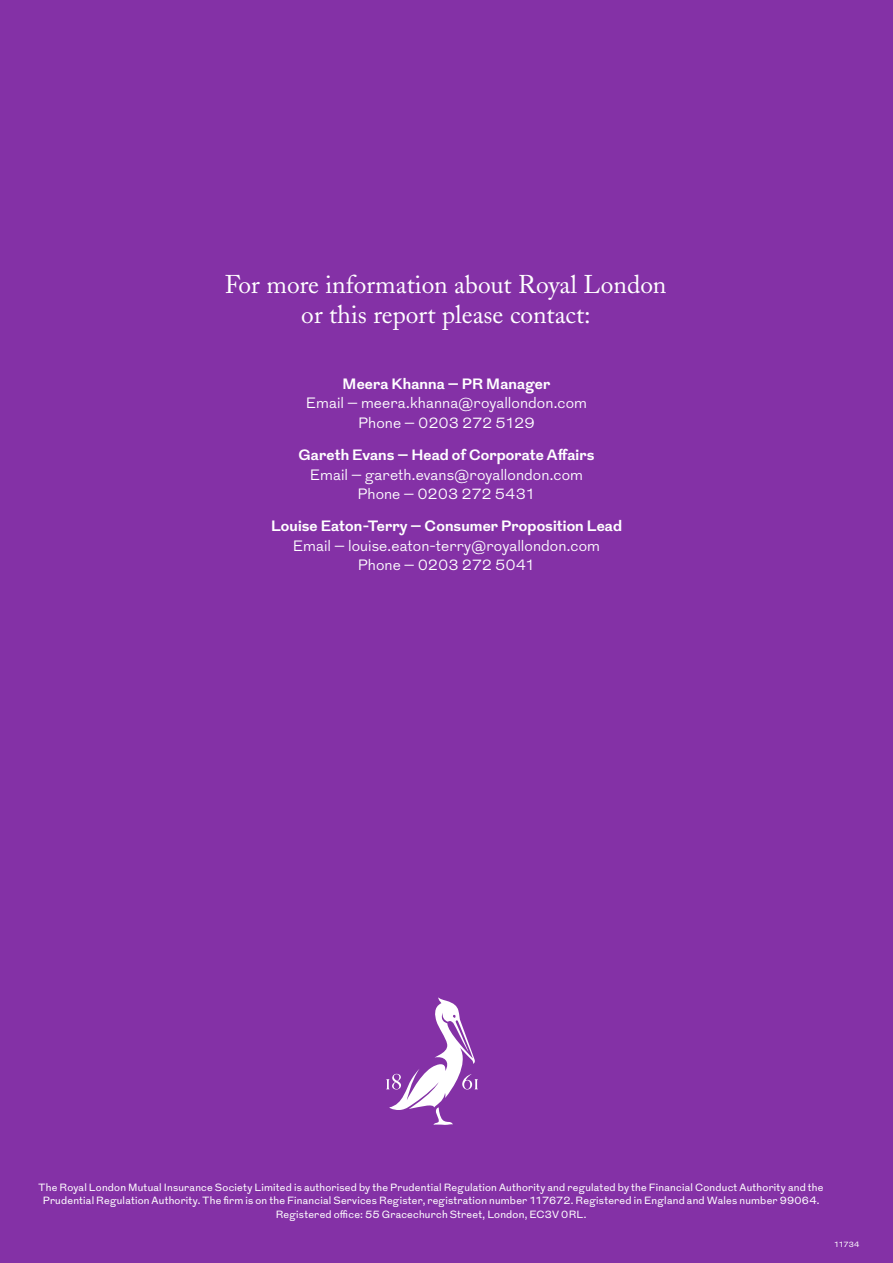
<style>
.page{position:relative;width:893px;height:1263px;background:#8431a6}
.page>*{position:absolute;margin:0;border:0;box-sizing:border-box;transform-origin:0 0}
.t1{font:25.5px/30.6px "Adobe Caslon";color:#fff;text-align:center}
.t2{font:300 15px/19.5px "Grot";letter-spacing:.005em;color:#fff;text-align:center}
.t3{font:700 15px "Grot";letter-spacing:.01em;color:#fff}
.t4{font:10.5px/13.5px "Grot";letter-spacing:.02em;color:#fff;text-align:center}
.t5{font:7.65px "Grot";letter-spacing:-.025em;color:#fff}
</style>
<div class="page">
<svg style="left:386px;top:997px;width:92px;height:128px"></svg>
<h1 class="t1" style="left:225px;top:269px;width:443px">For more information about Royal London or this report please contact:</h1>
<h2 class="t3" style="left:343px;top:373px;width:209px">Meera Khanna – PR Manager</h2>
<h2 class="t2" style="left:306px;top:394px;width:283px">Email – meera.khanna@royallondon.com<br>Phone – 0203 272 5129</h2>
<h2 class="t3" style="left:298px;top:445px;width:297px">Gareth Evans – Head of Corporate Affairs</h2>
<h2 class="t2" style="left:310px;top:465px;width:275px">Email – gareth.evans@royallondon.com<br>Phone – 0203 272 5431</h2>
<h2 class="t3" style="left:271px;top:516px;width:352px">Louise Eaton-Terry – Consumer Proposition Lead</h2>
<h2 class="t2" style="left:293px;top:536px;width:309px">Email – louise.eaton-terry@royallondon.com<br>Phone – 0203 272 5041</h2>
<p class="t4" style="left:39px;top:1181px;width:786px">The Royal London Mutual Insurance Society Limited is authorised by the Prudential Regulation Authority and regulated by the Financial Conduct Authority and the<br>Prudential Regulation Authority. The firm is on the Financial Services Register, registration number 117672. Registered in England and Wales number 99064.<br>Registered office: 55 Gracechurch Street, London, EC3V 0RL.</p>
<p class="t5" style="left:834px;top:1239px;width:27px">11734</p>
</div>
